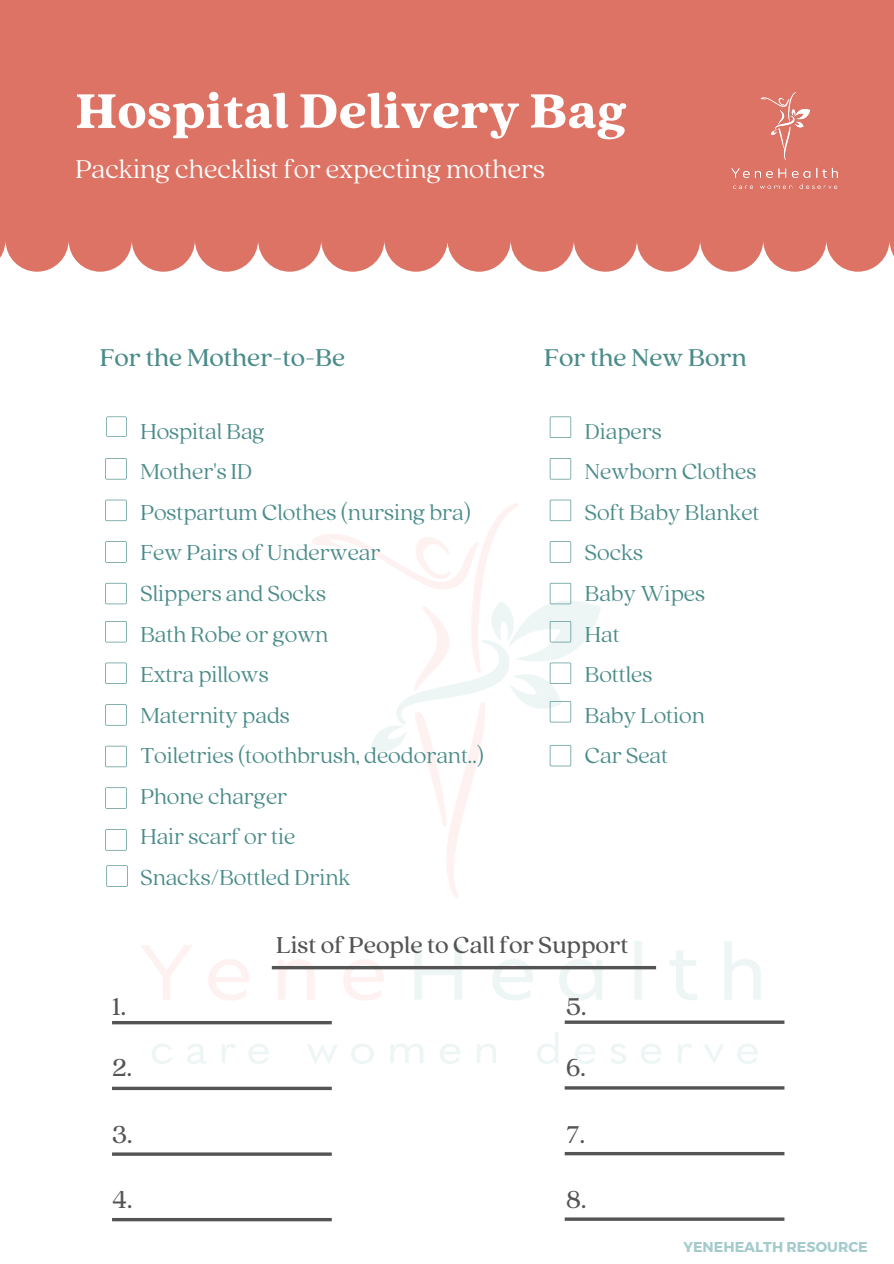
<style>
.page{position:relative;width:894px;height:1264px;background:#fff}
.page>*{position:absolute;margin:0;border:0;box-sizing:border-box;transform-origin:0 0}
.t1{font:900 54px "Quincy CF";color:#fff}
.t2{font:300 28.5px "Quincy CF";color:#fff}
.t3{font:27px "Quincy CF Text";color:#4a8c8a}
.t4{font:27px "Quincy CF Text";color:#545454}
.t5{font:25.5px "Quincy CF Text";color:#545454}
.t6{font:300 24px/40.5px "Quincy CF";color:#4a8c8a}
.t7{font:700 14.25px "Montserrat";color:#489597}
</style>
<div class="page">
<div style="left:0;top:0;width:893px;height:272px;background:#dd7365"></div>
<svg style="left:106px;top:416px;width:21px;height:21px"></svg>
<img style="left:140px;top:503px;width:620px;height:560px">
<svg style="left:549px;top:416px;width:22px;height:22px"></svg>
<svg style="left:105px;top:458px;width:22px;height:21px"></svg>
<svg style="left:549px;top:458px;width:22px;height:21px"></svg>
<svg style="left:105px;top:499px;width:22px;height:22px"></svg>
<svg style="left:549px;top:499px;width:22px;height:22px"></svg>
<svg style="left:105px;top:541px;width:22px;height:21px"></svg>
<svg style="left:549px;top:541px;width:22px;height:21px"></svg>
<svg style="left:105px;top:583px;width:22px;height:21px"></svg>
<svg style="left:549px;top:583px;width:22px;height:21px"></svg>
<svg style="left:105px;top:621px;width:22px;height:21px"></svg>
<svg style="left:105px;top:662px;width:22px;height:22px"></svg>
<svg style="left:105px;top:704px;width:22px;height:21px"></svg>
<svg style="left:105px;top:745px;width:22px;height:22px"></svg>
<svg style="left:105px;top:787px;width:22px;height:21px"></svg>
<svg style="left:105px;top:829px;width:22px;height:21px"></svg>
<svg style="left:112px;top:1020px;width:220px;height:4px"></svg>
<svg style="left:112px;top:1086px;width:220px;height:4px"></svg>
<hr style="left:112px;top:1152px;width:220px;height:3px;background:#545454">
<svg style="left:112px;top:1218px;width:220px;height:3px"></svg>
<hr style="left:564px;top:1020px;width:220px;height:3px;background:#545454">
<hr style="left:564px;top:1086px;width:220px;height:3px;background:#545454">
<svg style="left:564px;top:1152px;width:220px;height:3px"></svg>
<hr style="left:564px;top:1217px;width:220px;height:3px;background:#545454">
<svg style="left:549px;top:621px;width:22px;height:21px"></svg>
<svg style="left:549px;top:662px;width:22px;height:22px"></svg>
<svg style="left:549px;top:701px;width:22px;height:21px"></svg>
<img style="left:731px;top:93px;width:106px;height:95px">
<svg style="left:106px;top:865px;width:22px;height:21px"></svg>
<svg style="left:549px;top:745px;width:22px;height:21px"></svg>
<svg style="left:272px;top:965px;width:384px;height:4px;fill:#545454"></svg>
<h1 class="t1" style="left:75px;top:76px;width:553px">Hospital Delivery Bag</h1>
<p class="t2" style="left:75px;top:150px;width:471px">Packing checklist for expecting mothers</p>
<p class="t3" style="left:100px;top:340px;width:247px">For the Mother-to-Be</p>
<p class="t3" style="left:544px;top:340px;width:204px">For the New Born</p>
<p class="t6" style="left:140px;top:409px;width:345px">Hospital Bag<br>Mother's ID<br>Postpartum Clothes (nursing bra)<br>Few Pairs of Underwear<br>Slippers and Socks<br>Bath Robe or gown<br>Extra pillows<br>Maternity pads<br>Toiletries (toothbrush, deodorant..)<br>Phone charger<br>Hair scarf or tie<br>Snacks/Bottled Drink</p>
<p class="t6" style="left:584px;top:409px;width:176px">Diapers<br>Newborn Clothes<br>Soft Baby Blanket<br>Socks<br>Baby Wipes<br>Hat<br>Bottles<br>Baby Lotion<br>Car Seat</p>
<p class="t5" style="left:276px;top:927px;width:353px">List of People to Call for Support</p>
<p class="t4" style="left:112px;top:988px;width:16px">1.</p>
<p class="t4" style="left:566px;top:988px;width:22px">5.</p>
<p class="t4" style="left:112px;top:1050px;width:21px">2.</p>
<p class="t4" style="left:566px;top:1050px;width:21px">6.</p>
<p class="t4" style="left:112px;top:1116px;width:22px">3.</p>
<p class="t4" style="left:566px;top:1116px;width:20px">7.</p>
<p class="t4" style="left:112px;top:1182px;width:22px">4.</p>
<p class="t4" style="left:566px;top:1182px;width:22px">8.</p>
<p class="t7" style="left:683px;top:1237px;width:186px">YENEHEALTH RESOURCE</p>
</div>
